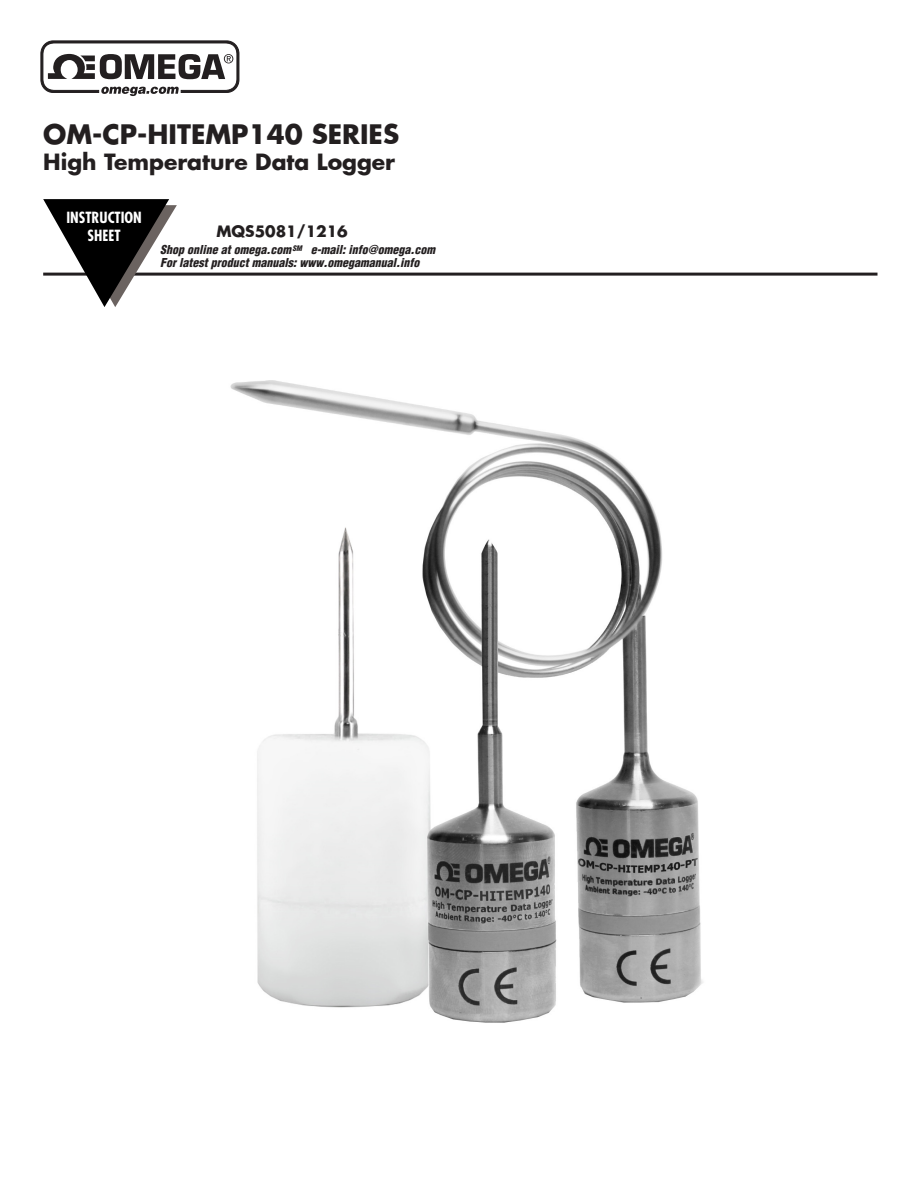
<style>
.page{position:relative;width:918px;height:1188px;background:#fff}
.page>*{position:absolute;margin:0;border:0;box-sizing:border-box;transform-origin:0 0}
.t1{font:700 27px "Futura";color:#231f20}
.t2{font:700 26.25px "Futura";color:#231f20}
.t3{font:700 21.9px "Futura";color:#231f20}
.t4{font:700 18px "Futura";color:#231f20}
.t5{font:700 15.3px "Futura";color:#231f20}
.t6{font:700 condensed 15px/18px "Futura";color:#fff;text-align:center}
.t7{font:700 15px "Futura";color:#231f20}
.t8{font:italic 900 condensed 12px/13.5px "Helvetica";color:#231f20}
</style>
<div class="page">
<hr style="left:43px;top:273px;width:835px;height:3px;background:#231f20">
<svg style="left:43px;top:199px;width:134px;height:108px"></svg>
<svg style="left:40px;top:40px;width:199px;height:56px"></svg>
<img style="left:230px;top:380px;width:473px;height:643px">
<p class="t1" style="left:43px;top:114px;width:226px">Xxxxx Xxxxxx</p>
<p class="t4" style="left:43px;top:151px;width:262px">Xxxxx Xxxxxx Xxxxxxxx</p>
<p class="t2" style="left:43px;top:116px;width:358px">OM-CP-HITEMP140 SERIES</p>
<p class="t3" style="left:43px;top:147px;width:353px">High Temperature Data Logger</p>
<p class="t6" style="left:66px;top:209px;width:77px">INSTRUCTION<br>SHEET</p>
<p class="t7" style="left:229px;top:215px;width:107px">M0000/0016</p>
<p class="t5" style="left:217px;top:220px;width:133px">MQS5081/1216</p>
<p class="t8" style="left:160px;top:242px;width:277px">Shop online at omega.com <sup>SM</sup> e-mail: info@omega.com<br>For latest product manuals: www.omegamanual.info</p>
</div>
